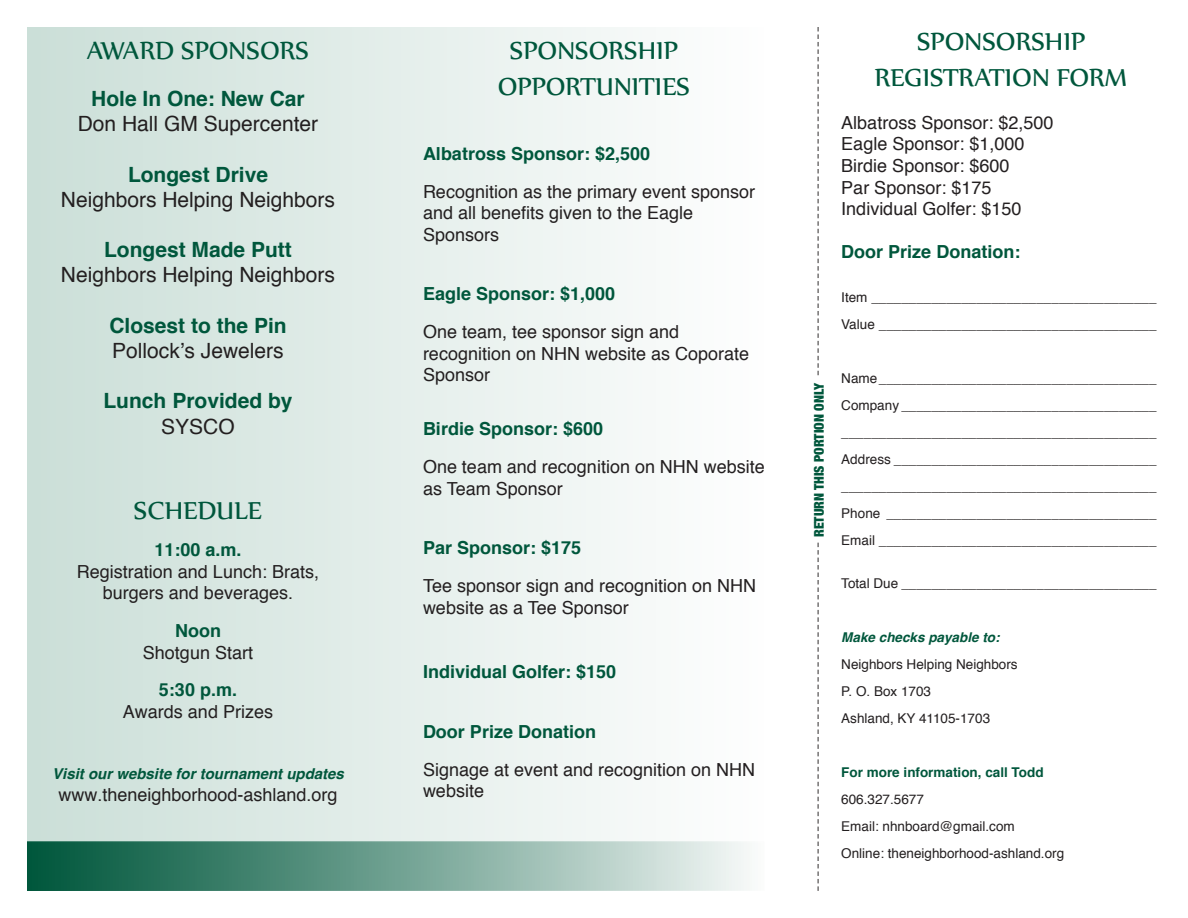
<style>
.page{position:relative;width:1188px;height:918px;background:#fff}
.page>*{position:absolute;margin:0;border:0;box-sizing:border-box;transform-origin:0 0}
.t1{font:30px/36px "Nyala";color:#00573c;text-align:center}
.t2{font:21px "Helvetica";color:#231f20}
.t3{font:700 21px "Helvetica";color:#00573c}
.t4{font:18px/21.6px "Helvetica";color:#231f20}
.t5{font:700 18px "Helvetica";color:#00573c}
.t6{font:italic 700 15px "Helvetica";color:#00573c}
.t7{font:13.5px/27px "Helvetica";color:#231f20}
.t8{font:700 13.5px "Helvetica";color:#00573c}
.t9{font:900 condensed 13.5px "Helvetica Neue";color:#00573c}
.t10{font:italic 700 13.5px "Helvetica";color:#00573c}
</style>
<div class="page">
<div style="left:28px;top:28px;width:736px;height:862px;background:linear-gradient(to right,#cbdfd8,#fefefe)"></div>
<svg style="left:818px;top:27px;width:1px;height:864px"></svg>
<div style="left:27px;top:841px;width:738px;height:50px;background:linear-gradient(to right,#005135,#f2f6f5);border:2px solid #00573c"></div>
<div style="left:813px;top:379px;width:18px;height:163px;background:#fff"></div>
<h1 class="t1" style="left:87px;top:32px;width:224px">AWARD SPONSORS</h1>
<h2 class="t3" style="left:91px;top:82px;width:215px">Hole In One: New Car</h2>
<h2 class="t2" style="left:78px;top:108px;width:242px">Don Hall GM Supercenter</h2>
<h2 class="t3" style="left:128px;top:157px;width:142px">Longest Drive</h2>
<h2 class="t2" style="left:61px;top:183px;width:276px">Neighbors Helping Neighbors</h2>
<h2 class="t3" style="left:104px;top:233px;width:189px">Longest Made Putt</h2>
<h2 class="t2" style="left:61px;top:259px;width:276px">Neighbors Helping Neighbors</h2>
<h2 class="t3" style="left:109px;top:308px;width:179px">Closest to the Pin</h2>
<h2 class="t2" style="left:112px;top:334px;width:173px">Pollock’s Jewelers</h2>
<h2 class="t3" style="left:103px;top:384px;width:191px">Lunch Provided by</h2>
<h2 class="t2" style="left:161px;top:410px;width:75px">SYSCO</h2>
<h1 class="t1" style="left:134px;top:491px;width:130px">SCHEDULE</h1>
<h3 class="t5" style="left:154px;top:535px;width:89px">11:00 a.m.</h3>
<h3 class="t4" style="left:77px;top:561px;width:244px;text-align:center">Registration and Lunch: Brats, burgers and beverages.</h3>
<h3 class="t5" style="left:175px;top:616px;width:47px">Noon</h3>
<h3 class="t4" style="left:143px;top:642px;width:112px">Shotgun Start</h3>
<h3 class="t5" style="left:159px;top:676px;width:80px">5:30 p.m.</h3>
<h3 class="t4" style="left:123px;top:701px;width:152px">Awards and Prizes</h3>
<p class="t6" style="left:52px;top:762px;width:293px">Visit our website for tournament updates</p>
<h3 class="t4" style="left:58px;top:784px;width:281px">www.theneighborhood-ashland.org</h3>
<h1 class="t1" style="left:498px;top:32px;width:194px">SPONSORSHIP<br>OPPORTUNITIES</h1>
<h3 class="t5" style="left:423px;top:139px;width:229px">Albatross Sponsor: $2,500</h3>
<h3 class="t4" style="left:423px;top:181px;width:334px">Recognition as the primary event sponsor and all benefits given to the Eagle<br>Sponsors</h3>
<h3 class="t5" style="left:423px;top:280px;width:194px">Eagle Sponsor: $1,000</h3>
<h3 class="t4" style="left:423px;top:322px;width:328px">One team, tee sponsor sign and recognition on NHN website as Coporate<br>Sponsor</h3>
<h3 class="t5" style="left:423px;top:415px;width:182px">Birdie Sponsor: $600</h3>
<h3 class="t4" style="left:423px;top:457px;width:343px">One team and recognition on NHN website as Team Sponsor</h3>
<h3 class="t5" style="left:423px;top:533px;width:160px">Par Sponsor: $175</h3>
<h3 class="t4" style="left:423px;top:575px;width:335px">Tee sponsor sign and recognition on NHN website as a Tee Sponsor</h3>
<h3 class="t5" style="left:423px;top:658px;width:195px">Individual Golfer: $150</h3>
<h3 class="t5" style="left:423px;top:717px;width:175px">Door Prize Donation</h3>
<h3 class="t4" style="left:423px;top:759px;width:334px">Signage at event and recognition on NHN website</h3>
<p class="t9" style="left:811px;top:537px;width:156px;rotate:-90deg">RETURN THIS PORTION ONLY</p>
<h1 class="t1" style="left:875px;top:22px;width:254px">SPONSORSHIP<br>REGISTRATION FORM</h1>
<h3 class="t4" style="left:841px;top:112px;width:214px">Albatross Sponsor: $2,500<br>Eagle Sponsor: $1,000<br>Birdie Sponsor: $600<br>Par Sponsor: $175<br>Individual Golfer: $150</h3>
<h3 class="t5" style="left:841px;top:237px;width:181px">Door Prize Donation:</h3>
<p class="t7" style="left:841px;top:284px;width:317px">Item ______________________________________<br>Value _____________________________________</p>
<p class="t7" style="left:841px;top:365px;width:317px;text-align:justify">Name_____________________________________ Company __________________________________ __________________________________________ Address ___________________________________ __________________________________________ Phone ____________________________________ Email _____________________________________</p>
<p class="t7" style="left:841px;top:570px;width:317px">Total Due __________________________________</p>
<p class="t10" style="left:841px;top:626px;width:160px">Make checks payable to:</p>
<p class="t7" style="left:841px;top:651px;width:178px">Neighbors Helping Neighbors<br>P. O. Box 1703<br>Ashland, KY 41105-1703</p>
<p class="t8" style="left:841px;top:761px;width:204px">For more information, call Todd</p>
<p class="t7" style="left:841px;top:786px;width:224px">606.327.5677<br>Email: nhnboard@gmail.com<br>Online: theneighborhood-ashland.org</p>
</div>
